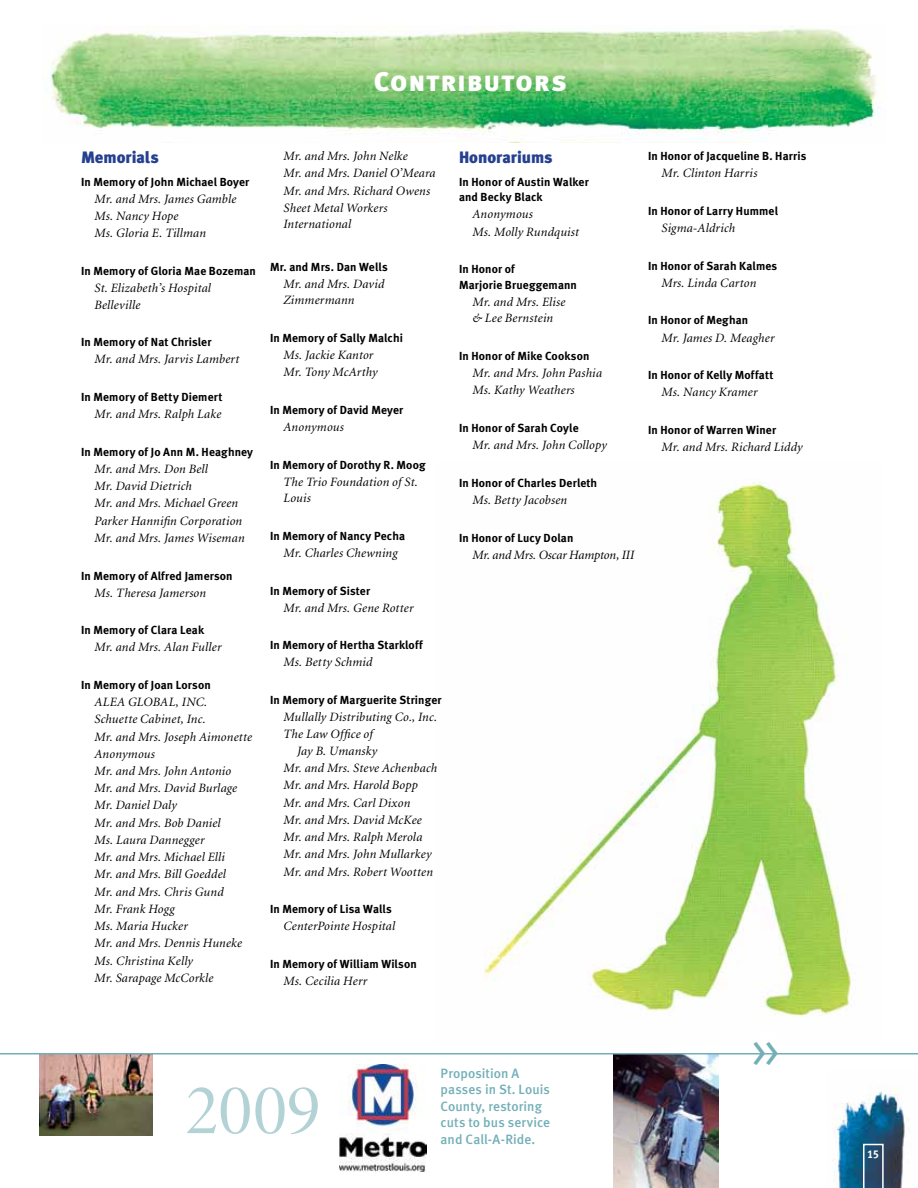
<style>
.page{position:relative;width:918px;height:1188px;background:#fff}
.page>*{position:absolute;margin:0;border:0;box-sizing:border-box;transform-origin:0 0}
.t1{font:72px "Minion Display";color:#b2d2d6}
.t2{font:45px "Meta Normal LF";color:#73afb7}
.t3{font:27px "Meta Black LF Caps";letter-spacing:.045em;color:#fff}
.t4{font:16.5px "Meta Black LF";letter-spacing:-.005em;color:#25408f}
.t5{font:13.5px/16.5px "Meta Medium LF";letter-spacing:.005em;color:#73afb7}
.t6{font:italic 12.75px/17.2px "Minion";letter-spacing:.015em;color:#000}
.t7{font:italic 12.75px "Minion";letter-spacing:-.01em;color:#000}
.t8{font:11.7px/15.5px "Meta Bold LF";letter-spacing:.015em;color:#000}
.t9{font:11.25px "Meta Bold LF";color:#fff}
</style>
<div class="page">
<img style="left:614px;top:1054px;width:104px;height:134px">
<img style="left:40px;top:1054px;width:113px;height:82px">
<img style="left:834px;top:1090px;width:75px;height:98px">
<img style="left:484px;top:482px;width:380px;height:535px">
<img style="left:42px;top:26px;width:843px;height:116px">
<svg style="left:863px;top:1144px;width:21px;height:44px"></svg>
<img style="left:340px;top:1065px;width:87px;height:107px">
<hr style="left:0;top:1053px;width:918px;height:1px;background:#73afb7">
<h3 class="t3" style="left:374px;top:66px;width:195px">Contributors</h3>
<p class="t4" style="left:81px;top:148px;width:79px">Memorials</p>
<p class="t8" style="left:81px;top:174px;width:170px">In Memory of John Michael Boyer</p>
<p class="t6" style="left:95px;top:191px;width:143px">Mr. and Mrs. James Gamble<br>Ms. Nancy Hope<br>Ms. Gloria E. Tillman</p>
<p class="t8" style="left:81px;top:263px;width:176px">In Memory of Gloria Mae Bozeman</p>
<p class="t6" style="left:95px;top:280px;width:118px;line-height:16.5px">St. Elizabeth’s Hospital<br>Belleville</p>
<p class="t8" style="left:81px;top:334px;width:132px">In Memory of Nat Chrisler</p>
<p class="t6" style="left:95px;top:351px;width:146px">Mr. and Mrs. Jarvis Lambert</p>
<p class="t8" style="left:81px;top:389px;width:143px">In Memory of Betty Diemert</p>
<p class="t6" style="left:95px;top:406px;width:128px">Mr. and Mrs. Ralph Lake</p>
<p class="t8" style="left:81px;top:444px;width:174px">In Memory of Jo Ann M. Heaghney</p>
<p class="t6" style="left:95px;top:461px;width:152px">Mr. and Mrs. Don Bell<br>Mr. David Dietrich<br>Mr. and Mrs. Michael Green<br>Parker Hannifin Corporation<br>Mr. and Mrs. James Wiseman</p>
<p class="t8" style="left:81px;top:567px;width:153px">In Memory of Alfred Jamerson</p>
<p class="t6" style="left:95px;top:584px;width:113px">Ms. Theresa Jamerson</p>
<p class="t8" style="left:81px;top:622px;width:125px">In Memory of Clara Leak</p>
<p class="t6" style="left:95px;top:639px;width:129px">Mr. and Mrs. Alan Fuller</p>
<p class="t8" style="left:81px;top:677px;width:131px">In Memory of Joan Lorson</p>
<p class="t6" style="left:95px;top:694px;width:159px">ALEA GLOBAL, INC.<br>Schuette Cabinet, Inc.<br>Mr. and Mrs. Joseph Aimonette<br>Anonymous<br>Mr. and Mrs. John Antonio<br>Mr. and Mrs. David Burlage<br>Mr. Daniel Daly<br>Mr. and Mrs. Bob Daniel<br>Ms. Laura Dannegger<br>Mr. and Mrs. Michael Elli<br>Mr. and Mrs. Bill Goeddel<br>Mr. and Mrs. Chris Gund<br>Mr. Frank Hogg<br>Ms. Maria Hucker<br>Mr. and Mrs. Dennis Huneke<br>Ms. Christina Kelly<br>Mr. Sarapage McCorkle</p>
<p class="t6" style="left:284px;top:148px;width:153px">Mr. and Mrs. John Nelke<br>Mr. and Mrs. Daniel O’Meara<br>Mr. and Mrs. Richard Owens<br>Sheet Metal Workers<br>International</p>
<p class="t8" style="left:270px;top:259px;width:119px">Mr. and Mrs. Dan Wells</p>
<p class="t6" style="left:284px;top:276px;width:102px;line-height:16.5px">Mr. and Mrs. David<br>Zimmermann</p>
<p class="t8" style="left:270px;top:330px;width:134px">In Memory of Sally Malchi</p>
<p class="t6" style="left:284px;top:347px;width:96px">Ms. Jackie Kantor<br>Mr. Tony McArthy</p>
<p class="t8" style="left:270px;top:402px;width:135px">In Memory of David Meyer</p>
<p class="t6" style="left:284px;top:419px;width:62px">Anonymous</p>
<p class="t8" style="left:270px;top:457px;width:157px">In Memory of Dorothy R. Moog</p>
<p class="t6" style="left:284px;top:474px;width:136px;line-height:16.5px">The Trio Foundation of St.<br>Louis</p>
<p class="t8" style="left:270px;top:528px;width:137px">In Memory of Nancy Pecha</p>
<p class="t6" style="left:284px;top:545px;width:116px">Mr. Charles Chewning</p>
<p class="t8" style="left:270px;top:583px;width:102px">In Memory of Sister</p>
<p class="t6" style="left:284px;top:599px;width:132px">Mr. and Mrs. Gene Rotter</p>
<p class="t8" style="left:270px;top:637px;width:154px">In Memory of Hertha Starkloff</p>
<p class="t6" style="left:284px;top:654px;width:91px">Ms. Betty Schmid</p>
<p class="t8" style="left:270px;top:692px;width:173px">In Memory of Marguerite Stringer</p>
<p class="t6" style="left:284px;top:709px;width:155px">Mullally Distributing Co., Inc.</p>
<p class="t6" style="left:284px;top:726px;width:91px">The Law Office of</p>
<p class="t6" style="left:297px;top:743px;width:82px">Jay B. Umansky</p>
<p class="t6" style="left:284px;top:760px;width:155px">Mr. and Mrs. Steve Achenbach</p>
<p class="t6" style="left:284px;top:777px;width:136px">Mr. and Mrs. Harold Bopp</p>
<p class="t6" style="left:284px;top:794px;width:128px">Mr. and Mrs. Carl Dixon</p>
<p class="t6" style="left:284px;top:812px;width:140px">Mr. and Mrs. David McKee</p>
<p class="t6" style="left:284px;top:829px;width:140px">Mr. and Mrs. Ralph Merola</p>
<p class="t6" style="left:284px;top:846px;width:150px">Mr. and Mrs. John Mullarkey</p>
<p class="t6" style="left:284px;top:863px;width:151px">Mr. and Mrs. Robert Wootten</p>
<p class="t8" style="left:270px;top:901px;width:123px">In Memory of Lisa Walls</p>
<p class="t6" style="left:284px;top:918px;width:113px">CenterPointe Hospital</p>
<p class="t8" style="left:270px;top:956px;width:148px">In Memory of William Wilson</p>
<p class="t6" style="left:284px;top:973px;width:85px">Ms. Cecilia Herr</p>
<p class="t4" style="left:459px;top:148px;width:95px">Honorariums</p>
<p class="t8" style="left:459px;top:174px;width:131px">In Honor of Austin Walker and Becky Black</p>
<p class="t6" style="left:473px;top:206px;width:108px">Anonymous<br>Ms. Molly Rundquist</p>
<p class="t8" style="left:459px;top:261px;width:119px">In Honor of<br>Marjorie Brueggemann</p>
<p class="t6" style="left:473px;top:294px;width:94px;line-height:16.5px">Mr. and Mrs. Elise &amp; Lee Bernstein</p>
<p class="t8" style="left:459px;top:348px;width:132px">In Honor of Mike Cookson</p>
<p class="t6" style="left:473px;top:365px;width:131px">Mr. and Mrs. John Pashia<br>Ms. Kathy Weathers</p>
<p class="t8" style="left:459px;top:420px;width:121px">In Honor of Sarah Coyle</p>
<p class="t6" style="left:473px;top:437px;width:136px">Mr. and Mrs. John Collopy</p>
<p class="t8" style="left:459px;top:475px;width:140px">In Honor of Charles Derleth</p>
<p class="t6" style="left:473px;top:492px;width:96px">Ms. Betty Jacobsen</p>
<p class="t8" style="left:459px;top:529px;width:116px">In Honor of Lucy Dolan</p>
<p class="t7" style="left:473px;top:548px;width:163px">Mr. and Mrs. Oscar Hampton, III</p>
<p class="t8" style="left:648px;top:148px;width:160px">In Honor of Jacqueline B. Harris</p>
<p class="t6" style="left:662px;top:165px;width:97px">Mr. Clinton Harris</p>
<p class="t8" style="left:648px;top:203px;width:131px">In Honor of Larry Hummel</p>
<p class="t6" style="left:662px;top:220px;width:75px">Sigma-Aldrich</p>
<p class="t8" style="left:648px;top:258px;width:131px">In Honor of Sarah Kalmes</p>
<p class="t6" style="left:662px;top:275px;width:96px">Mrs. Linda Carton</p>
<p class="t8" style="left:648px;top:312px;width:102px">In Honor of Meghan</p>
<p class="t6" style="left:662px;top:329px;width:115px">Mr. James D. Meagher</p>
<p class="t8" style="left:648px;top:367px;width:127px">In Honor of Kelly Moffatt</p>
<p class="t6" style="left:662px;top:384px;width:98px">Ms. Nancy Kramer</p>
<p class="t8" style="left:648px;top:422px;width:130px">In Honor of Warren Winer</p>
<p class="t6" style="left:662px;top:439px;width:143px">Mr. and Mrs. Richard Liddy</p>
<h1 class="t1" style="left:185px;top:1075px;width:137px">2009</h1>
<p class="t5" style="left:441px;top:1065px;width:111px">Proposition A passes in St. Louis<br>County, restoring cuts to bus service</p>
<p class="t5" style="left:441px;top:1131px;width:96px">and Call-A-Ride.</p>
<h2 class="t2" style="left:752px;top:1026px;width:28px">&gt;&gt;</h2>
<p class="t9" style="left:867px;top:1147px;width:14px">15</p>
</div>
